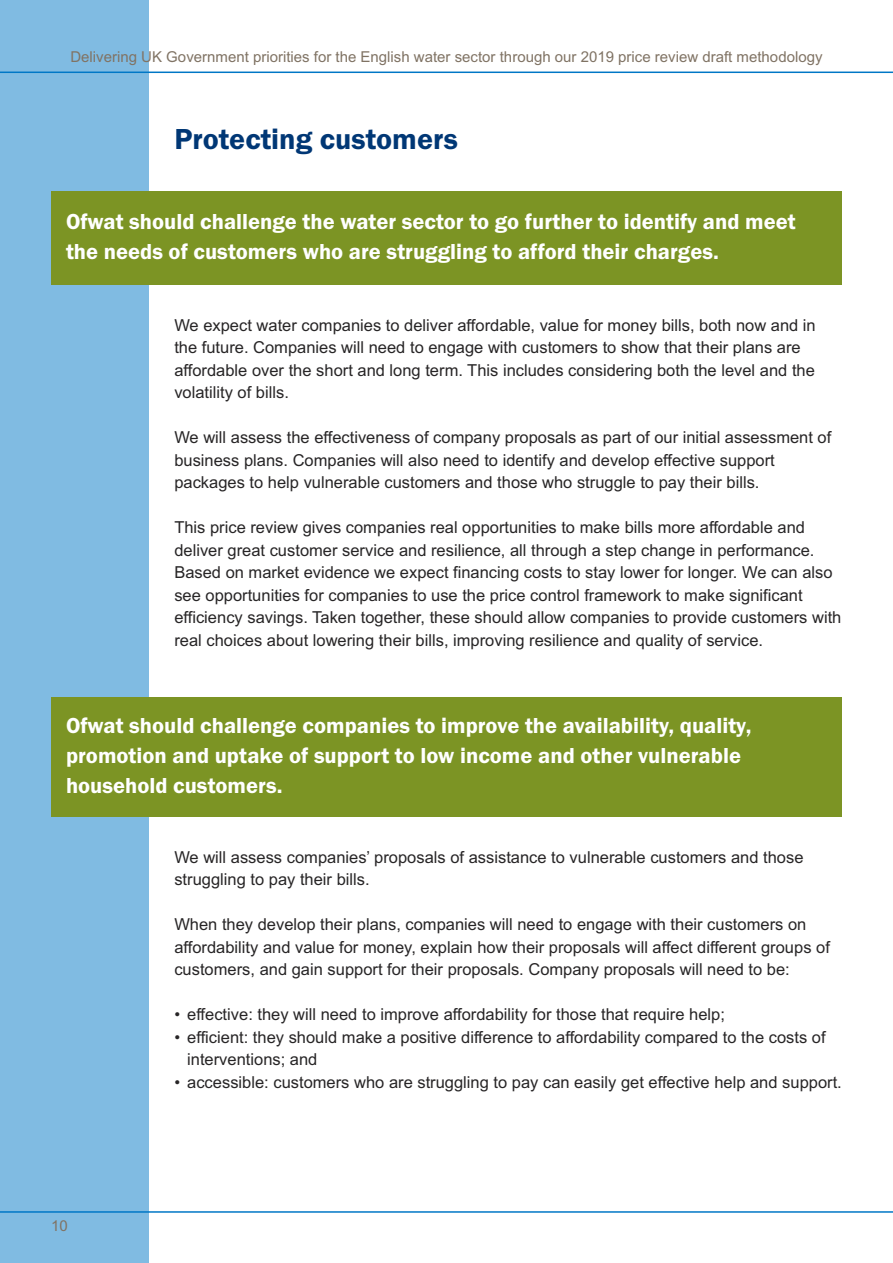
<style>
.page{position:relative;width:893px;height:1263px;background:#fff}
.page>*{position:absolute;margin:0;border:0;box-sizing:border-box;transform-origin:0 0}
.t1{font:600 30px "Franklin Gothic";color:#003775}
.t2{font:600 22.5px/30px "Franklin Gothic";color:#fff}
.t3{font:16.5px/22.5px "Arial";color:#272526}
.t4{font:15px "Arial";color:#807364}
</style>
<div class="page">
<div style="left:0;top:0;width:149px;height:1263px;background:#80bbe2"></div>
<hr style="left:0;top:72px;width:893px;height:1px;background:#0077c6">
<hr style="left:0;top:1211px;width:893px;height:2px;background:#0077c6">
<div style="left:51px;top:191px;width:791px;height:94px;background:#7c9424"></div>
<div style="left:51px;top:697px;width:791px;height:119px;background:#7c9424"></div>
<p class="t4" style="left:70px;top:48px;width:754px">Delivering UK Government priorities for the English water sector through our 2019 price review draft methodology</p>
<h1 class="t1" style="left:174px;top:121px;width:285px">Protecting customers</h1>
<h2 class="t2" style="left:66px;top:206px;width:731px">Ofwat should challenge the water sector to go further to identify and meet the needs of customers who are struggling to afford their charges.</h2>
<p class="t3" style="left:174px;top:314px;width:643px">We expect water companies to deliver affordable, value for money bills, both now and in the future. Companies will need to engage with customers to show that their plans are affordable over the short and long term. This includes considering both the level and the volatility of bills.</p>
<p class="t3" style="left:174px;top:426px;width:658px">We will assess the effectiveness of company proposals as part of our initial assessment of business plans. Companies will also need to identify and develop effective support packages to help vulnerable customers and those who struggle to pay their bills.</p>
<p class="t3" style="left:174px;top:516px;width:669px">This price review gives companies real opportunities to make bills more affordable and deliver great customer service and resilience, all through a step change in performance.<br>Based on market evidence we expect financing costs to stay lower for longer. We can also see opportunities for companies to use the price control framework to make significant efficiency savings. Taken together, these should allow companies to provide customers with real choices about lowering their bills, improving resilience and quality of service.</p>
<h2 class="t2" style="left:66px;top:710px;width:687px">Ofwat should challenge companies to improve the availability, quality, promotion and uptake of support to low income and other vulnerable household customers.</h2>
<p class="t4" style="left:51px;top:1217px;width:18px">10</p>
<p class="t3" style="left:174px;top:845px;width:631px">We will assess companies’ proposals of assistance to vulnerable customers and those struggling to pay their bills.</p>
<p class="t3" style="left:174px;top:913px;width:657px">When they develop their plans, companies will need to engage with their customers on affordability and value for money, explain how their proposals will affect different groups of customers, and gain support for their proposals. Company proposals will need to be:</p>
<p class="t3" style="left:174px;top:1003px;width:552px">• effective: they will need to improve affordability for those that require help;</p>
<p class="t3" style="left:187px;top:1025px;width:640px;text-indent:-13px">• efficient: they should make a positive difference to affordability compared to the costs of interventions; and</p>
<p class="t3" style="left:174px;top:1070px;width:669px">• accessible: customers who are struggling to pay can easily get effective help and support.</p>
</div>
